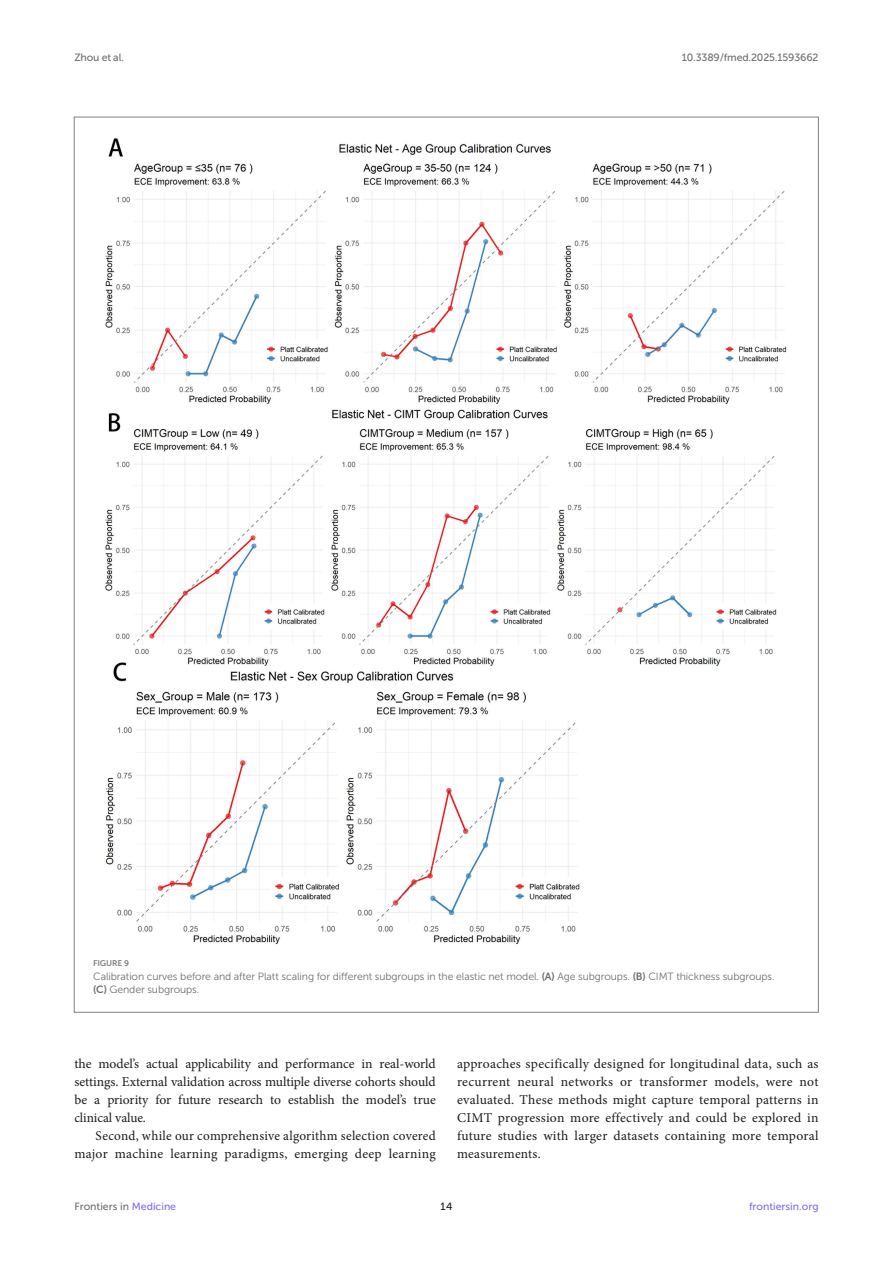
<style>
.page{position:relative;width:893px;height:1263px;background:#fff}
.page>*{position:absolute;margin:0;border:0;box-sizing:border-box;transform-origin:0 0}
.TEXT{font:13.5px/18px "Minion Pro";letter-spacing:.015em;color:#1b1c1b;text-align:justify}
.FIG_LEG{font:10.5px/13.5px "Museo Sans 300";letter-spacing:-.01em;color:#706f70}
.t1{font:10.5px "Museo Sans 500";letter-spacing:-.015em;color:#706f70}
.t2{font:10.5px "Museo Sans 500";color:#856df0}
.t3{font:10.5px "Museo Sans 500";color:#1b1c1b}
.FIG_HD{font:8.25px "Museo Sans 700";letter-spacing:-.01em;color:#7e7f7f}
.s1{font-family:"Museo Sans 700"}
.s2{color:#856df0}
</style>
<div class="page">
<img style="left:105px;top:138px;width:682px;height:807px">
<p class="t1" style="left:74px;top:51px;width:51px">Zhou et al.</p>
<p class="t1" style="left:682px;top:51px;width:138px">10.3389/fmed.2025.1593662</p>
<p class="FIG_HD" style="left:93px;top:959px;width:37px">FIGURE 9</p>
<p class="FIG_LEG" style="left:93px;top:969px;width:683px">Calibration curves before and after Platt scaling for different subgroups in the elastic net model. <span class="s1">(A)</span> Age subgroups. <span class="s1">(B)</span> CIMT thickness subgroups. <span class="s1">(C)</span> Gender subgroups.</p>
<p class="TEXT" style="left:74px;top:1055px;width:363px">the model’s actual applicability and performance in real-world settings. External validation across multiple diverse cohorts should be a priority for future research to establish the model’s true clinical value.</p>
<p class="TEXT" style="left:74px;top:1127px;width:363px;text-align:right">Second, while our comprehensive algorithm selection covered major machine learning paradigms, emerging deep learning</p>
<p class="TEXT" style="left:457px;top:1055px;width:363px">approaches specifically designed for longitudinal data, such as recurrent neural networks or transformer models, were not evaluated. These methods might capture temporal patterns in CIMT progression more effectively and could be explored in future studies with larger datasets containing more temporal measurements.</p>
<p class="t1" style="left:74px;top:1200px;width:103px">Frontiers in <span class="s2">Medicine</span></p>
<p class="t3" style="left:441px;top:1200px;width:13px">14</p>
<p class="t2" style="left:749px;top:1200px;width:71px">frontiersin.org</p>
</div>
